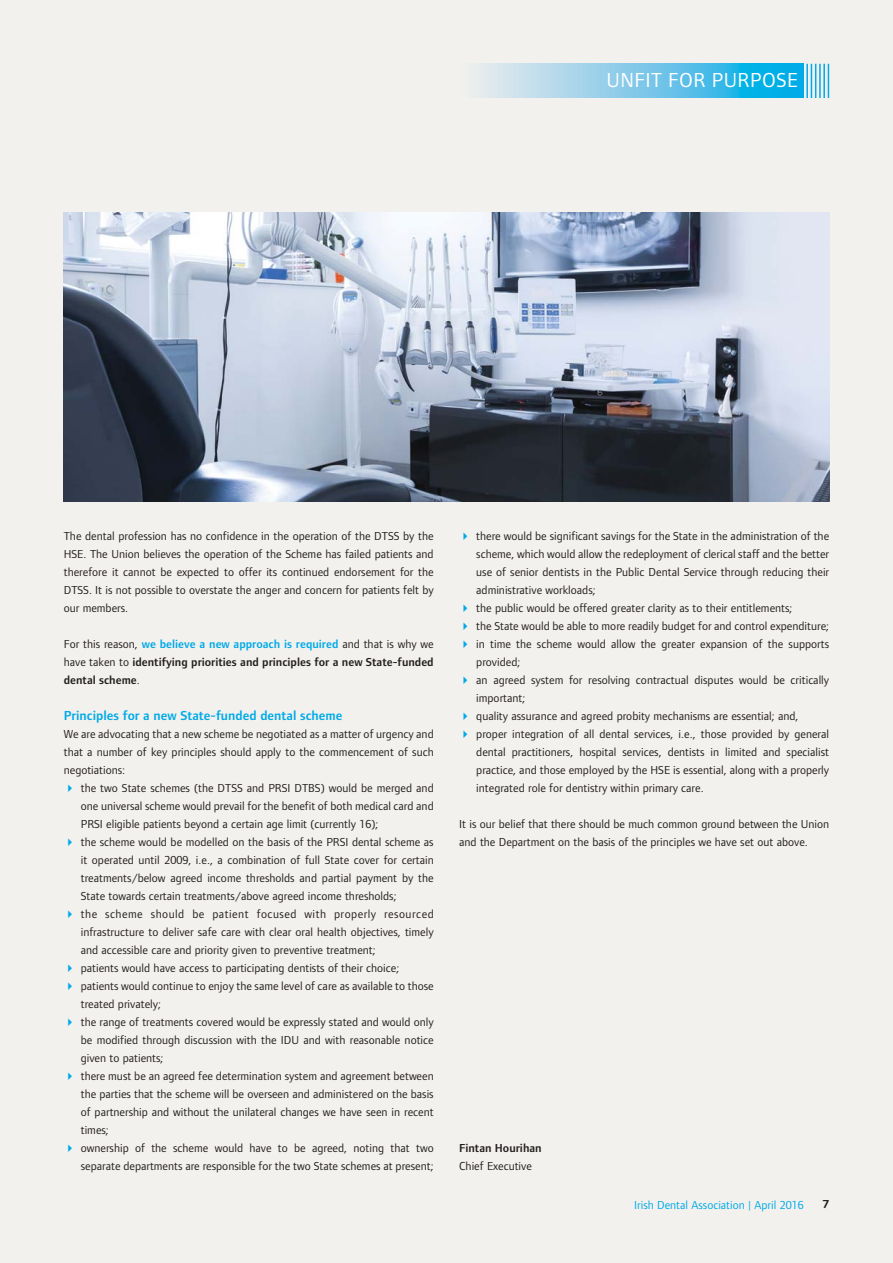
<style>
.page{position:relative;width:893px;height:1263px;background:#f3f1ee}
.page>*{position:absolute;margin:0;border:0;box-sizing:border-box;transform-origin:0 0}
.t1{font:21px "Foundry Form Sans";letter-spacing:.025em;color:#fff}
.t2{font:600 13.5px "Foundry Form Sans";color:#00aae7}
.t3{font:12px/18px "Foundry Form Sans";color:#231f20;text-align:justify}
.t4{font:600 12px/18px "Foundry Form Sans";color:#231f20;text-align:justify}
.t5{font:12px "Foundry Form Sans";color:#00aae7}
.t6{font:700 12px "Foundry Form Sans";color:#231f20}
.s1{font-weight:400}
.s2{color:#00aae7}
</style>
<div class="page">
<svg style="left:476px;top:64px;width:328px;height:34px;background:#74c8e9"></svg>
<hr style="left:806px;top:64px;width:2px;height:34px;background:#00aae7">
<hr style="left:811px;top:64px;width:1px;height:34px;background:#00aae7">
<hr style="left:815px;top:64px;width:1px;height:34px;background:#00aae7">
<hr style="left:819px;top:64px;width:2px;height:34px;background:#00aae7">
<hr style="left:823px;top:64px;width:2px;height:34px;background:#00aae7">
<hr style="left:828px;top:64px;width:1px;height:34px;background:#00aae7">
<img style="left:64px;top:213px;width:765px;height:289px">
<h1 class="t1" style="left:607px;top:72px;width:193px">UNFIT FOR PURPOSE</h1>
<p class="t3" style="left:64px;top:528px;width:371px">The dental profession has no confidence in the operation of the DTSS by the HSE. The Union believes the operation of the Scheme has failed patients and therefore it cannot be expected to offer its continued endorsement for the DTSS. It is not possible to overstate the anger and concern for patients felt by our members.</p>
<p class="t4" style="left:64px;top:636px;width:371px"><span class="s1">For this reason,</span> <span class="s2">we believe a new approach is required</span> <span class="s1">and that is why we have taken to</span> identifying priorities and principles for a new State-funded dental scheme<span class="s1">.</span></p>
<p class="t2" style="left:64px;top:710px;width:280px">Principles for a new State-funded dental scheme</p>
<p class="t3" style="left:64px;top:726px;width:371px">We are advocating that a new scheme be negotiated as a matter of urgency and that a number of key principles should apply to the commencement of such negotiations:</p>
<p class="t3" style="left:81px;top:780px;width:354px;text-indent:-17px"><span class="s2">✔</span> the two State schemes (the DTSS and PRSI DTBS) would be merged and one universal scheme would prevail for the benefit of both medical card and PRSI eligible patients beyond a certain age limit (currently 16);</p>
<p class="t3" style="left:81px;top:834px;width:354px;text-indent:-17px"><span class="s2">✔</span> the scheme would be modelled on the basis of the PRSI dental scheme as it operated until 2009, i.e., a combination of full State cover for certain treatments/below agreed income thresholds and partial payment by the State towards certain treatments/above agreed income thresholds;</p>
<p class="t3" style="left:81px;top:906px;width:354px;text-indent:-17px"><span class="s2">✔</span> the scheme should be patient focused with properly resourced infrastructure to deliver safe care with clear oral health objectives, timely and accessible care and priority given to preventive treatment;</p>
<p class="t3" style="left:64px;top:960px;width:337px"><span class="s2">✔</span> patients would have access to participating dentists of their choice;</p>
<p class="t3" style="left:81px;top:978px;width:354px;text-indent:-17px"><span class="s2">✔</span> patients would continue to enjoy the same level of care as available to those treated privately;</p>
<p class="t3" style="left:81px;top:1014px;width:354px;text-indent:-17px"><span class="s2">✔</span> the range of treatments covered would be expressly stated and would only be modified through discussion with the IDU and with reasonable notice given to patients;</p>
<p class="t3" style="left:81px;top:1068px;width:354px;text-indent:-17px"><span class="s2">✔</span> there must be an agreed fee determination system and agreement between the parties that the scheme will be overseen and administered on the basis of partnership and without the unilateral changes we have seen in recent times;</p>
<p class="t3" style="left:64px;top:1140px;width:371px;text-align:right"><span class="s2">✔</span> ownership of the scheme would have to be agreed, noting that two separate departments are responsible for the two State schemes at present;</p>
<p class="t3" style="left:476px;top:528px;width:354px;text-indent:-17px"><span class="s2">✔</span> there would be significant savings for the State in the administration of the scheme, which would allow the redeployment of clerical staff and the better use of senior dentists in the Public Dental Service through reducing their administrative workloads;</p>
<p class="t3" style="left:459px;top:600px;width:335px"><span class="s2">✔</span> the public would be offered greater clarity as to their entitlements;</p>
<p class="t3" style="left:459px;top:618px;width:371px"><span class="s2">✔</span> the State would be able to more readily budget for and control expenditure;</p>
<p class="t3" style="left:476px;top:636px;width:354px;text-indent:-17px"><span class="s2">✔</span> in time the scheme would allow the greater expansion of the supports provided;</p>
<p class="t3" style="left:476px;top:672px;width:354px;text-indent:-17px"><span class="s2">✔</span> an agreed system for resolving contractual disputes would be critically important;</p>
<p class="t3" style="left:459px;top:708px;width:341px"><span class="s2">✔</span> quality assurance and agreed probity mechanisms are essential; and,</p>
<p class="t3" style="left:476px;top:726px;width:354px;text-indent:-17px"><span class="s2">✔</span> proper integration of all dental services, i.e., those provided by general dental practitioners, hospital services, dentists in limited and specialist practice, and those employed by the HSE is essential, along with a properly integrated role for dentistry within primary care.</p>
<p class="t3" style="left:459px;top:816px;width:371px">It is our belief that there should be much common ground between the Union and the Department on the basis of the principles we have set out above.</p>
<p class="t4" style="left:459px;top:1140px;width:84px">Fintan Hourihan</p>
<p class="t3" style="left:459px;top:1158px;width:74px">Chief Executive</p>
<p class="t5" style="left:634px;top:1200px;width:171px">Irish Dental Association | April 2016</p>
<p class="t6" style="left:823px;top:1199px;width:8px">7</p>
</div>
